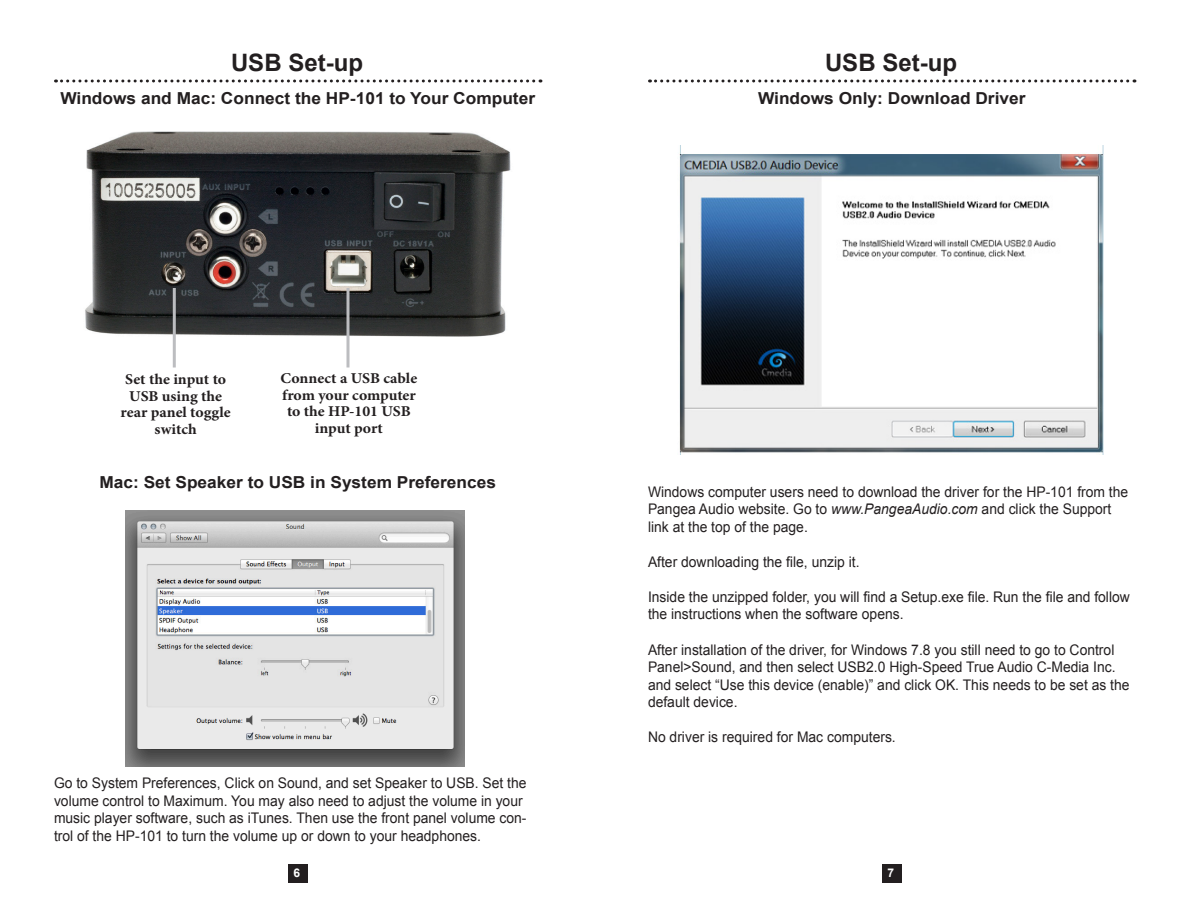
<style>
.page{position:relative;width:1188px;height:918px;background:#fff}
.page>*{position:absolute;margin:0;border:0;box-sizing:border-box;transform-origin:0 0}
.t1{font:700 24px "Arial";color:#231f20}
.TEXT{font:700 16.5px "Arial";color:#231f20;scale:1.05 1}
.t2{font:700 15px/16.5px "Minion Pro";color:#231f20;text-align:center;scale:1.05 1}
.t3{font:14.7px/17.5px "Arial";color:#231f20;scale:.95 1}
.t4{font:700 12px "Arial";color:#fff}
.s1{font-style:italic}
</style>
<div class="page">
<div style="left:288px;top:864px;width:19px;height:19px;background:#231f20"></div>
<div style="left:882px;top:864px;width:19px;height:19px;background:#231f20"></div>
<svg style="left:650px;top:79px;width:485px;height:3px"></svg>
<svg style="left:56px;top:79px;width:485px;height:3px"></svg>
<img style="left:85px;top:131px;width:426px;height:221px">
<hr style="left:173px;top:288px;width:3px;height:80px;background:#bcbdc0">
<svg style="left:346px;top:288px;width:4px;height:80px"></svg>
<img style="left:126px;top:510px;width:338px;height:256px">
<img style="left:679px;top:146px;width:425px;height:309px">
<p class="t1" style="left:231px;top:47px;width:133px">USB Set-up</p>
<p class="t1" style="left:825px;top:47px;width:133px">USB Set-up</p>
<p class="TEXT" style="left:60px;top:88px;width:454px">Windows and Mac: Connect the HP-101 to Your Computer</p>
<p class="TEXT" style="left:758px;top:88px;width:256px">Windows Only: Download Driver</p>
<p class="t2" style="left:120px;top:371px;width:107px">Set the input to<br>USB using the rear panel toggle switch</p>
<p class="t2" style="left:281px;top:370px;width:132px">Connect a USB cable from your computer to the HP-101 USB input port</p>
<p class="TEXT" style="left:99px;top:472px;width:379px">Mac: Set Speaker to USB in System Preferences</p>
<p class="t3" style="left:54px;top:774px;width:499px">Go to System Preferences, Click on Sound, and set Speaker to USB. Set the volume control to Maximum. You may also need to adjust the volume in your music player software, such as iTunes. Then use the front panel volume con&shy;trol of the HP-101 to turn the volume up or down to your headphones.</p>
<p class="t3" style="left:648px;top:483px;width:507px">Windows computer users need to download the driver for the HP-101 from the<br>Pangea Audio website. Go to <span class="s1">www.PangeaAudio.com</span> and click the Support link at the top of the page.</p>
<p class="t3" style="left:648px;top:553px;width:224px">After downloading the file, unzip it.</p>
<p class="t3" style="left:648px;top:588px;width:509px">Inside the unzipped folder, you will find a Setup.exe file. Run the file and follow the instructions when the software opens.</p>
<p class="t3" style="left:648px;top:641px;width:508px">After installation of the driver, for Windows 7.8 you still need to go to Control Panel&gt;Sound, and then select USB2.0 High-Speed True Audio C-Media Inc. and select “Use this device (enable)” and click OK. This needs to be set as the default device.</p>
<p class="t3" style="left:648px;top:729px;width:262px">No driver is required for Mac computers.</p>
<p class="t4" style="left:294px;top:865px;width:8px">6</p>
<p class="t4" style="left:888px;top:865px;width:8px">7</p>
</div>
